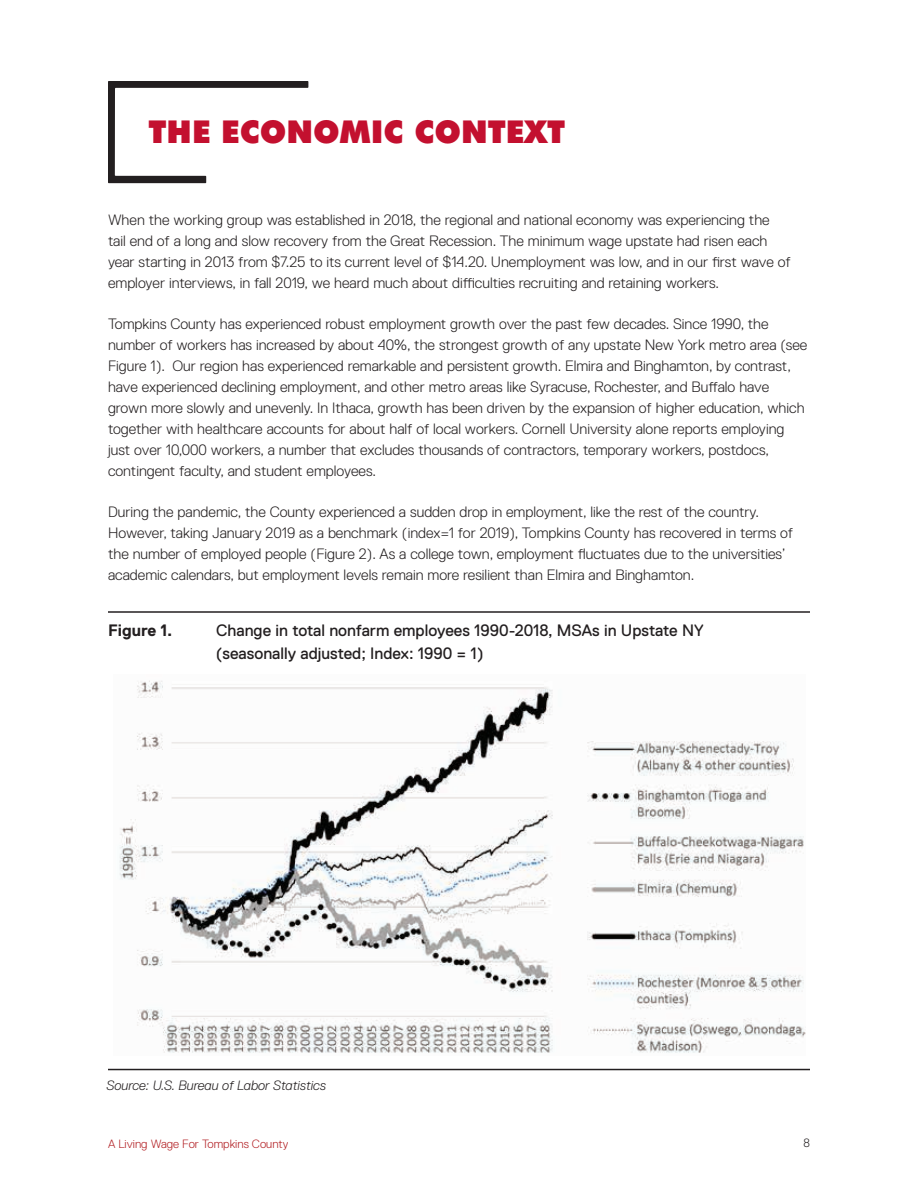
<style>
.page{position:relative;width:918px;height:1188px;background:#fff}
.page>*{position:absolute;margin:0;border:0;box-sizing:border-box;transform-origin:0 0}
.Replica_Heaader{font:900 31.5px "Futura BT";color:#c3102f}
.Replica_Paragraph{font:16.5px/22.5px "Replica Std";color:#231f20}
.Replica_Paragraph-2{font:700 16.5px "Replica Std";color:#231f20}
.Replica_Paragraph-3{font:300 15px/21px "Replica Std";color:#231f20}
.Note_and_Source{font:italic 300 13.5px "Replica Std";color:#231f20}
.t1{font:300 12px "Replica Std";color:#b21f23}
.t2{font:300 12px "Replica Std";color:#231f20}
</style>
<div class="page">
<svg style="left:108px;top:81px;width:200px;height:102px"></svg>
<img style="left:119px;top:680px;width:686px;height:373px">
<hr style="left:108px;top:611px;width:702px;height:2px;background:#231f20">
<hr style="left:108px;top:1069px;width:702px;height:1px;background:#231f20">
<p class="Replica_Heaader" style="left:148px;top:111px;width:418px">THE ECONOMIC CONTEXT</p>
<p class="Replica_Paragraph-3" style="left:108px;top:209px;width:684px">When the working group was established in 2018, the regional and national economy was experiencing the tail end of a long and slow recovery from the Great Recession. The minimum wage upstate had risen each year starting in 2013 from $7.25 to its current level of $14.20. Unemployment was low, and in our first wave of employer interviews, in fall 2019, we heard much about difficulties recruiting and retaining workers.</p>
<p class="Replica_Paragraph-3" style="left:108px;top:313px;width:701px">Tompkins County has experienced robust employment growth over the past few decades. Since 1990, the number of workers has increased by about 40%, the strongest growth of any upstate New York metro area (see Figure 1). Our region has experienced remarkable and persistent growth. Elmira and Binghamton, by contrast, have experienced declining employment, and other metro areas like Syracuse, Rochester, and Buffalo have grown more slowly and unevenly. In Ithaca, growth has been driven by the expansion of higher education, which together with healthcare accounts for about half of local workers. Cornell University alone reports employing just over 10,000 workers, a number that excludes thousands of contractors, temporary workers, postdocs, contingent faculty, and student employees.</p>
<p class="Replica_Paragraph-3" style="left:108px;top:502px;width:687px">During the pandemic, the County experienced a sudden drop in employment, like the rest of the country.<br>However, taking January 2019 as a benchmark (index=1 for 2019), Tompkins County has recovered in terms of the number of employed people (Figure 2). As a college town, employment fluctuates due to the universities’ academic calendars, but employment levels remain more resilient than Elmira and Binghamton.</p>
<p class="Replica_Paragraph-2" style="left:108px;top:622px;width:66px">Figure 1.</p>
<p class="Replica_Paragraph" style="left:216px;top:620px;width:489px">Change in total nonfarm employees 1990-2018, MSAs in Upstate NY (seasonally adjusted; Index: 1990 = 1)</p>
<p class="Note_and_Source" style="left:106px;top:1078px;width:221px">Source: U.S. Bureau of Labor Statistics</p>
<p class="t1" style="left:108px;top:1137px;width:182px">A Living Wage For Tompkins County</p>
<p class="t2" style="left:804px;top:1137px;width:8px">8</p>
</div>
